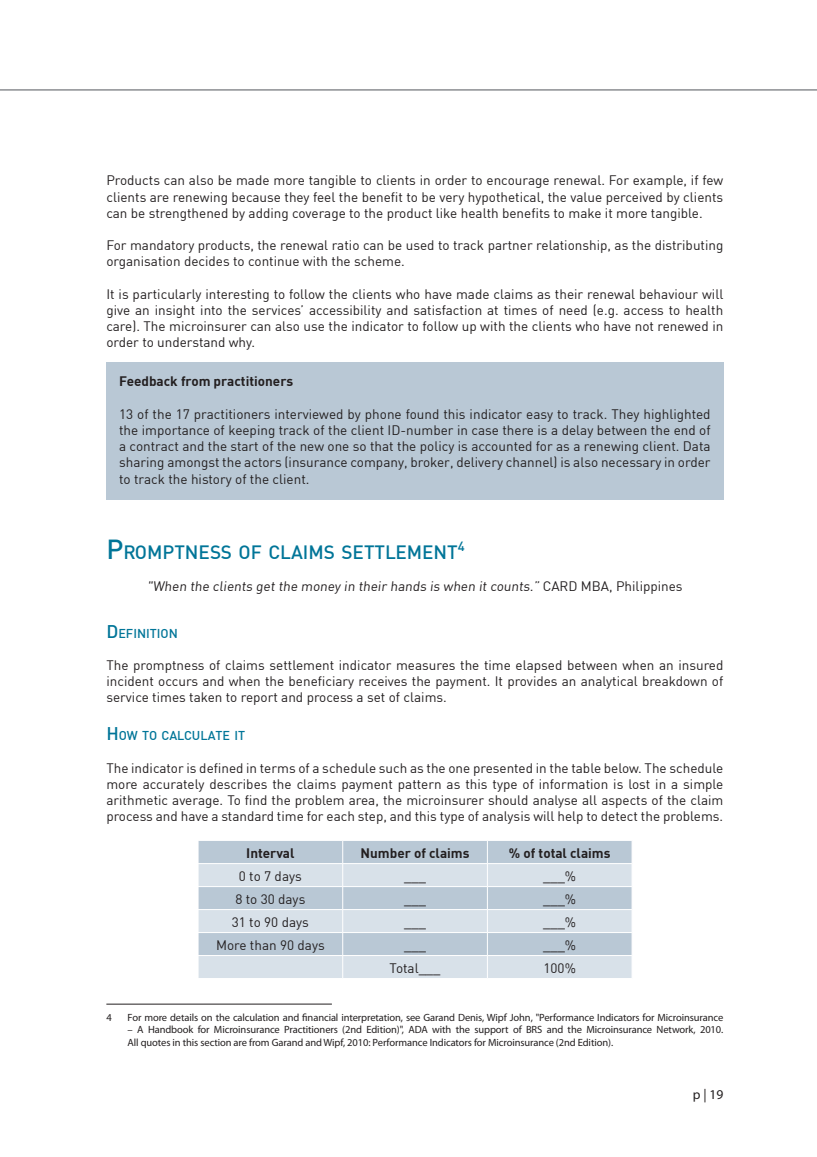
<style>
.page{position:relative;width:817px;height:1157px;background:#fff}
.page>*{position:absolute;margin:0;border:0;box-sizing:border-box;transform-origin:0 0}
.t1{font:500 18.9px "DIN";color:#007598}
.t2{font:13.5px/16.2px "DIN";color:#231f20;text-align:justify}
.t3{font:700 13.5px "DIN";color:#231f20}
.t4{font:13.5px "Myriad Pro";color:#231f20}
.t5{font:500 12.6px "DIN";color:#007598}
.t6{font:10.5px/12.6px "Myriad Pro";letter-spacing:-.01em;color:#231f20}
.s1{font-size:27px}
.s2{font-size:18px}
</style>
<div class="page">
<hr style="left:0;top:89px;width:816px;height:1px;background:#939598">
<div style="left:106px;top:362px;width:617px;height:137px;background:#b9c8d5"></div>
<div style="left:199px;top:841px;width:432px;height:22px;background:#b9c8d5"></div>
<svg style="left:199px;top:864px;width:432px;height:114px;background:#cbd7e1"></svg>
<hr style="left:198px;top:886px;width:144px;height:1px;background:#fff">
<hr style="left:342px;top:886px;width:145px;height:1px;background:#fff">
<hr style="left:487px;top:886px;width:145px;height:1px;background:#fff">
<hr style="left:198px;top:909px;width:144px;height:1px;background:#fff">
<hr style="left:342px;top:909px;width:145px;height:1px;background:#fff">
<hr style="left:487px;top:909px;width:145px;height:1px;background:#fff">
<hr style="left:198px;top:932px;width:144px;height:1px;background:#fff">
<hr style="left:342px;top:932px;width:145px;height:1px;background:#fff">
<hr style="left:487px;top:932px;width:145px;height:1px;background:#fff">
<hr style="left:198px;top:955px;width:144px;height:1px;background:#fff">
<svg style="left:198px;top:841px;width:1px;height:137px"></svg>
<hr style="left:342px;top:955px;width:145px;height:1px;background:#fff">
<svg style="left:342px;top:841px;width:1px;height:137px"></svg>
<hr style="left:487px;top:955px;width:145px;height:1px;background:#fff">
<svg style="left:487px;top:841px;width:1px;height:137px"></svg>
<svg style="left:631px;top:841px;width:1px;height:137px"></svg>
<hr style="left:106px;top:1003px;width:226px;height:1px;background:#231f20">
<p class="t2" style="left:106px;top:172px;width:618px">Products can also be made more tangible to clients in order to encourage renewal. For example, if few clients are renewing because they feel the benefit to be very hypothetical, the value perceived by clients can be strengthened by adding coverage to the product like health benefits to make it more tangible.</p>
<p class="t2" style="left:106px;top:237px;width:618px">For mandatory products, the renewal ratio can be used to track partner relationship, as the distributing organisation decides to continue with the scheme.</p>
<p class="t2" style="left:106px;top:285px;width:618px">It is particularly interesting to follow the clients who have made claims as their renewal behaviour will give an insight into the services’ accessibility and satisfaction at times of need (e.g. access to health care). The microinsurer can also use the indicator to follow up with the clients who have not renewed in order to understand why.</p>
<p class="t3" style="left:119px;top:373px;width:175px">Feedback from practitioners</p>
<p class="t2" style="left:119px;top:405px;width:593px">13 of the 17 practitioners interviewed by phone found this indicator easy to track. They highlighted the importance of keeping track of the client ID-number in case there is a delay between the end of a contract and the start of the new one so that the policy is accounted for as a renewing client. Data sharing amongst the actors (insurance company, broker, delivery channel) is also necessary in order to track the history of the client.</p>
<h1 class="t1" style="left:106px;top:540px;width:360px"><span class="s1">P</span>ROMPTNESS OF CLAIMS SETTLEMENT<sup>4</sup></h1>
<p class="t2" style="left:147px;top:578px;width:537px">"When the clients get the money in their hands is when it counts.” CARD MBA, Philippines</p>
<p class="t5" style="left:106px;top:625px;width:73px"><span class="s2">D</span>EFINITION</p>
<p class="t2" style="left:106px;top:657px;width:618px">The promptness of claims settlement indicator measures the time elapsed between when an insured incident occurs and when the beneficiary receives the payment. It provides an analytical breakdown of service times taken to report and process a set of claims.</p>
<p class="t5" style="left:106px;top:727px;width:140px"><span class="s2">H</span> OW TO CALCULATE IT</p>
<p class="t2" style="left:106px;top:759px;width:618px">The indicator is defined in terms of a schedule such as the one presented in the table below. The schedule more accurately describes the claims payment pattern as this type of information is lost in a simple arithmetic average. To find the problem area, the microinsurer should analyse all aspects of the claim process and have a standard time for each step, and this type of analysis will help to detect the problems.</p>
<p class="t3" style="left:246px;top:844px;width:50px">Interval</p>
<p class="t3" style="left:360px;top:844px;width:110px">Number of claims</p>
<p class="t3" style="left:509px;top:844px;width:103px">% of total claims</p>
<p class="t2" style="left:239px;top:867px;width:64px">0 to 7 days</p>
<p class="t2" style="left:404px;top:867px;width:23px">___</p>
<p class="t2" style="left:543px;top:867px;width:34px">___%</p>
<p class="t2" style="left:235px;top:890px;width:71px">8 to 30 days</p>
<p class="t2" style="left:404px;top:890px;width:23px">___</p>
<p class="t2" style="left:543px;top:890px;width:34px">___%</p>
<p class="t2" style="left:232px;top:913px;width:78px">31 to 90 days</p>
<p class="t2" style="left:404px;top:913px;width:23px">___</p>
<p class="t2" style="left:543px;top:913px;width:34px">___%</p>
<p class="t2" style="left:216px;top:936px;width:110px">More than 90 days</p>
<p class="t2" style="left:404px;top:936px;width:23px">___</p>
<p class="t2" style="left:543px;top:936px;width:34px">___%</p>
<p class="t2" style="left:389px;top:959px;width:52px">Total___</p>
<p class="t2" style="left:543px;top:959px;width:34px">100%</p>
<p class="t6" style="left:106px;top:1010px;width:618px">4 For more details on the calculation and financial interpretation, see Garand Denis, Wipf John, "Performance I ndicators for Microinsurance</p>
<p class="t6" style="left:128px;top:1023px;width:288px">– A Handbook for Microinsurance Practitioners (2nd Edition)", ADA</p>
<p class="t6" style="left:128px;top:1023px;width:597px;text-indent:304px">with the support of BRS and the Microinsurance Network, 2010.<br>All quotes in this section are from Garand and Wipf, 2010: Performance I ndicators for Microinsurance (2nd Edition).</p>
<p class="t4" style="left:692px;top:1086px;width:32px">p | 19</p>
</div>
